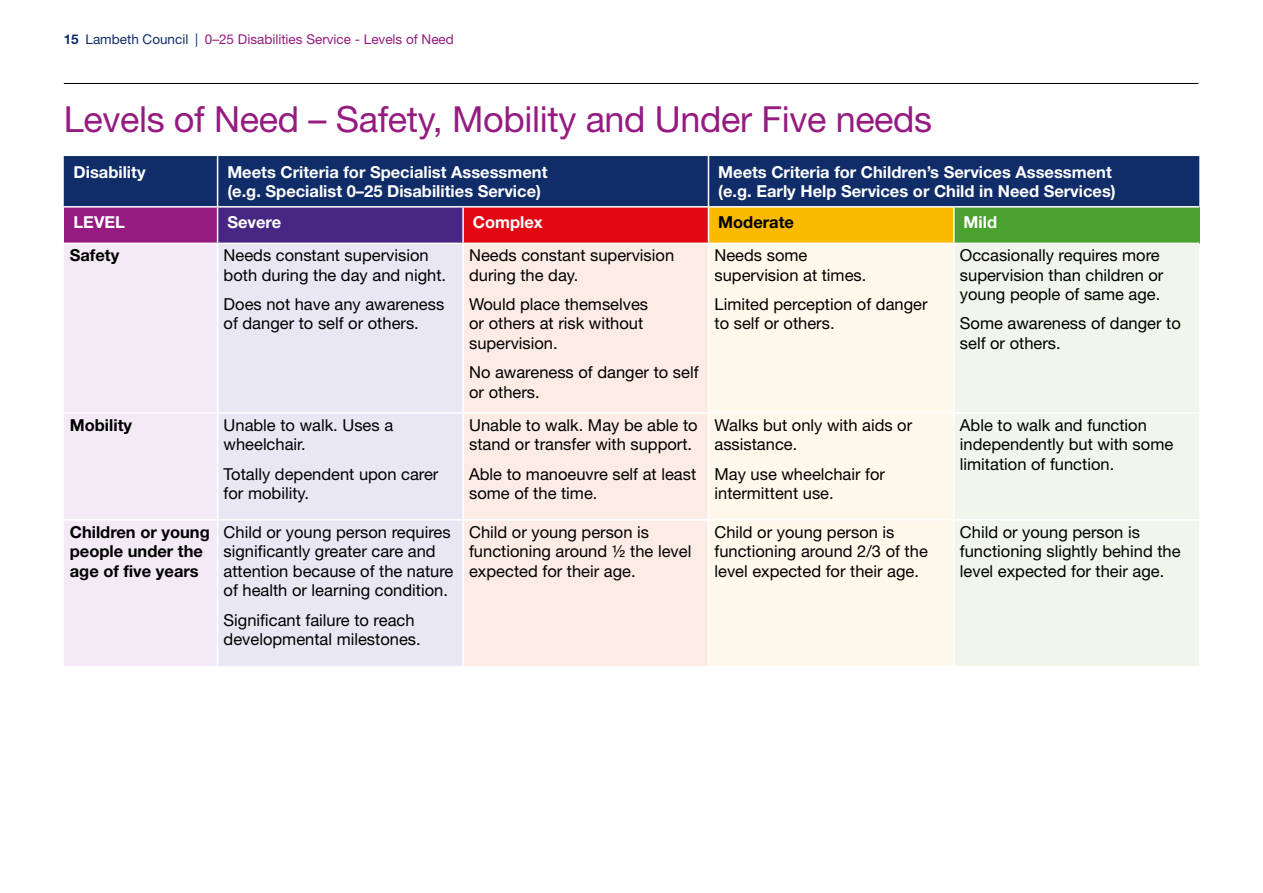
<style>
.page{position:relative;width:1263px;height:893px;background:#fff}
.page>*{position:absolute;margin:0;border:0;box-sizing:border-box;transform-origin:0 0}
.Heading_01{font:36px "Helvetica Neue LT Pro";letter-spacing:-.01em;color:#951b81}
.Table_text{font:16.5px/19.5px "Helvetica Neue LT Pro";color:#000}
.Table_heads{font:700 16.5px/19.5px "Helvetica Neue LT Pro";color:#fff}
.Table_text-2{font:700 16.5px/19.5px "Helvetica Neue LT Pro";color:#000}
.Table_heads-2{font:700 16.5px "Helvetica Neue LT Pro";color:#000}
.t1{font:13.5px "Helvetica Neue LT Pro";color:#951b81}
.s1{font-weight:700;color:#102d69}
.s2{color:#102d69}
</style>
<div class="page">
<div style="left:64px;top:156px;width:1135px;height:50px;background:#102d69"></div>
<div style="left:64px;top:207px;width:154px;height:36px;background:#951b81"></div>
<div style="left:218px;top:207px;width:245px;height:36px;background:#482683"></div>
<div style="left:463px;top:207px;width:245px;height:36px;background:#e30613"></div>
<div style="left:708px;top:207px;width:246px;height:36px;background:#fbba00"></div>
<div style="left:954px;top:207px;width:245px;height:36px;background:#4ca22f"></div>
<div style="left:64px;top:244px;width:153px;height:422px;background:#f3eaf5"></div>
<div style="left:218px;top:244px;width:244px;height:422px;background:#eae7f4"></div>
<div style="left:464px;top:244px;width:244px;height:422px;background:#fdece5"></div>
<div style="left:709px;top:244px;width:244px;height:422px;background:#fff8eb"></div>
<div style="left:955px;top:244px;width:244px;height:422px;background:#f0f6eb"></div>
<hr style="left:64px;top:412px;width:154px;height:2px;background:#fff">
<hr style="left:218px;top:412px;width:245px;height:2px;background:#fff">
<hr style="left:463px;top:412px;width:245px;height:2px;background:#fff">
<hr style="left:708px;top:412px;width:246px;height:2px;background:#fff">
<hr style="left:954px;top:412px;width:245px;height:2px;background:#fff">
<hr style="left:64px;top:519px;width:154px;height:2px;background:#fff">
<hr style="left:218px;top:519px;width:245px;height:2px;background:#fff">
<hr style="left:463px;top:519px;width:245px;height:2px;background:#fff">
<hr style="left:708px;top:519px;width:246px;height:2px;background:#fff">
<hr style="left:954px;top:519px;width:245px;height:2px;background:#fff">
<hr style="left:217px;top:156px;width:1px;height:50px;background:#fff">
<hr style="left:708px;top:156px;width:1px;height:50px;background:#fff">
<hr style="left:64px;top:206px;width:154px;height:2px;background:#fff">
<hr style="left:218px;top:206px;width:245px;height:2px;background:#fff">
<hr style="left:217px;top:208px;width:1px;height:35px;background:#fff">
<hr style="left:463px;top:206px;width:245px;height:2px;background:#fff">
<hr style="left:462px;top:208px;width:2px;height:35px;background:#fff">
<hr style="left:708px;top:206px;width:246px;height:2px;background:#fff">
<hr style="left:708px;top:208px;width:1px;height:35px;background:#fff">
<hr style="left:954px;top:206px;width:245px;height:2px;background:#fff">
<hr style="left:953px;top:208px;width:2px;height:35px;background:#fff">
<hr style="left:64px;top:83px;width:1134px;height:1px;background:#000">
<p class="t1" style="left:64px;top:31px;width:392px"><span class="s1">15</span> <span class="s2">Lambeth Council |</span> 0–25 Disabilities Service - Levels of Need</p>
<h2 class="Heading_01" style="left:64px;top:97px;width:870px">Levels of Need – Safety, Mobility and Under Five needs</h2>
<h2 class="Table_heads" style="left:74px;top:162px;width:74px">Disability</h2>
<h2 class="Table_heads" style="left:227px;top:162px;width:322px">Meets Criteria for Specialist Assessment (e.g. Specialist 0–25 Disabilities Service)</h2>
<h2 class="Table_heads" style="left:718px;top:162px;width:399px">Meets Criteria for Children’s Services Assessment (e.g. Early Help Services or Child in Need Services)</h2>
<h2 class="Table_heads" style="left:74px;top:212px;width:53px">LEVEL</h2>
<h2 class="Table_heads" style="left:227px;top:212px;width:55px">Severe</h2>
<h2 class="Table_heads" style="left:473px;top:212px;width:71px">Complex</h2>
<h2 class="Table_heads-2" style="left:718px;top:212px;width:77px">Moderate</h2>
<h2 class="Table_heads" style="left:964px;top:212px;width:35px">Mild</h2>
<p class="Table_text-2" style="left:70px;top:245px;width:51px">Safety</p>
<p class="Table_text" style="left:224px;top:245px;width:224px">Needs constant supervision both during the day and night.</p>
<p class="Table_text" style="left:224px;top:294px;width:222px">Does not have any awareness of danger to self or others.</p>
<p class="Table_text" style="left:960px;top:245px;width:205px">Occasionally requires more supervision than children or young people of same age.</p>
<p class="Table_text" style="left:960px;top:313px;width:222px">Some awareness of danger to self or others.</p>
<p class="Table_text" style="left:469px;top:245px;width:207px">Needs constant supervision during the day.</p>
<p class="Table_text" style="left:469px;top:294px;width:181px">Would place themselves or others at risk without supervision.</p>
<p class="Table_text" style="left:469px;top:362px;width:231px">No awareness of danger to self or others.</p>
<p class="Table_text" style="left:714px;top:245px;width:153px">Needs some supervision at times.</p>
<p class="Table_text" style="left:714px;top:294px;width:215px">Limited perception of danger to self or others.</p>
<p class="Table_text-2" style="left:70px;top:415px;width:64px">Mobility</p>
<p class="Table_text" style="left:224px;top:415px;width:171px">Unable to walk. Uses a wheelchair.</p>
<p class="Table_text" style="left:224px;top:463px;width:216px">Totally dependent upon carer for mobility.</p>
<p class="Table_text-2" style="left:70px;top:522px;width:141px">Children or young people under the age of five years</p>
<p class="Table_text" style="left:224px;top:522px;width:231px">Child or young person requires significantly greater care and attention because of the nature of health or learning condition.</p>
<p class="Table_text" style="left:224px;top:609px;width:199px">Significant failure to reach developmental milestones.</p>
<p class="Table_text" style="left:469px;top:415px;width:230px">Unable to walk. May be able to stand or transfer with support.</p>
<p class="Table_text" style="left:469px;top:463px;width:229px">Able to manoeuvre self at least some of the time.</p>
<p class="Table_text" style="left:714px;top:415px;width:199px">Walks but only with aids or assistance.</p>
<p class="Table_text" style="left:714px;top:463px;width:172px">May use wheelchair for intermittent use.</p>
<p class="Table_text" style="left:960px;top:415px;width:215px">Able to walk and function independently but with some limitation of function.</p>
<p class="Table_text" style="left:469px;top:522px;width:224px">Child or young person is functioning around ½ the level expected for their age.</p>
<p class="Table_text" style="left:714px;top:522px;width:215px">Child or young person is functioning around 2/3 of the level expected for their age.</p>
<p class="Table_text" style="left:960px;top:522px;width:222px">Child or young person is functioning slightly behind the level expected for their age.</p>
</div>
